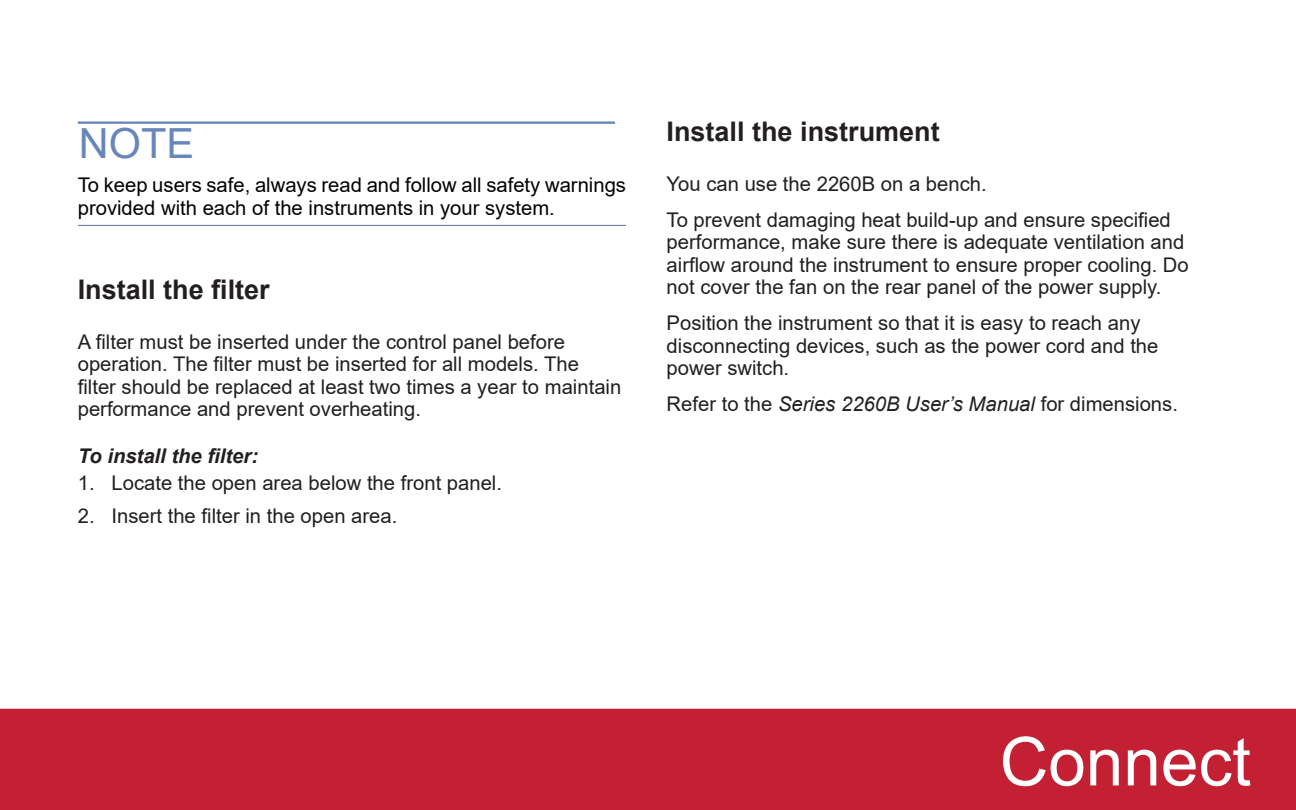
<style>
.page{position:relative;width:1296px;height:810px;background:#fff}
.page>*{position:absolute;margin:0;border:0;box-sizing:border-box;transform-origin:0 0}
.t1{font:67.5px "Arial";color:#fff}
.t2{font:41.4px "Arial";color:#6886b9}
.t3{font:700 27px "Arial";color:#231f20}
.t4{font:20.25px/22.5px "Arial";color:#231f20}
.t5{font:20.25px/22.5px "Arial";color:#020304}
.t6{font:italic 700 20.25px "Arial";color:#231f20}
.s1{font-style:italic}
</style>
<div class="page">
<div style="left:0;top:709px;width:1296px;height:101px;background:#c32033"></div>
<hr style="left:78px;top:225px;width:548px;height:1px;background:#6f85b7">
<hr style="left:78px;top:122px;width:537px;height:2px;background:#6886b9">
<h2 class="t2" style="left:79px;top:115px;width:117px">NOTE</h2>
<p class="t5" style="left:78px;top:174px;width:550px">To keep users safe, always read and follow all safety warnings provided with each of the instruments in your system.</p>
<h3 class="t3" style="left:78px;top:271px;width:194px">Install the filter</h3>
<p class="t4" style="left:78px;top:330px;width:545px">A filter must be inserted under the control panel before operation. The filter must be inserted for all models. The filter should be replaced at least two times a year to maintain performance and prevent overheating.</p>
<p class="t6" style="left:78px;top:443px;width:182px">To install the filter:</p>
<p class="t4" style="left:78px;top:472px;width:426px">1. Locate the open area below the front panel.</p>
<p class="t4" style="left:78px;top:504px;width:321px">2. Insert the filter in the open area.</p>
<h3 class="t3" style="left:667px;top:113px;width:275px">Install the instrument</h3>
<p class="t4" style="left:667px;top:165px;width:506px;line-height:36px">You can use the 2260B on a bench.<br>To prevent damaging heat build-up and ensure specified</p>
<p class="t4" style="left:667px;top:231px;width:524px">performance, make sure there is adequate ventilation and airflow around the instrument to ensure proper cooling. Do not cover the fan on the rear panel of the power supply.</p>
<p class="t4" style="left:667px;top:312px;width:493px">Position the instrument so that it is easy to reach any disconnecting devices, such as the power cord and the power switch.</p>
<p class="t4" style="left:667px;top:393px;width:513px">Refer to the <span class="s1">Series 2260B User’s Manual</span> for dimensions.</p>
<h1 class="t1" style="left:1000px;top:715px;width:253px">Connect</h1>
</div>
